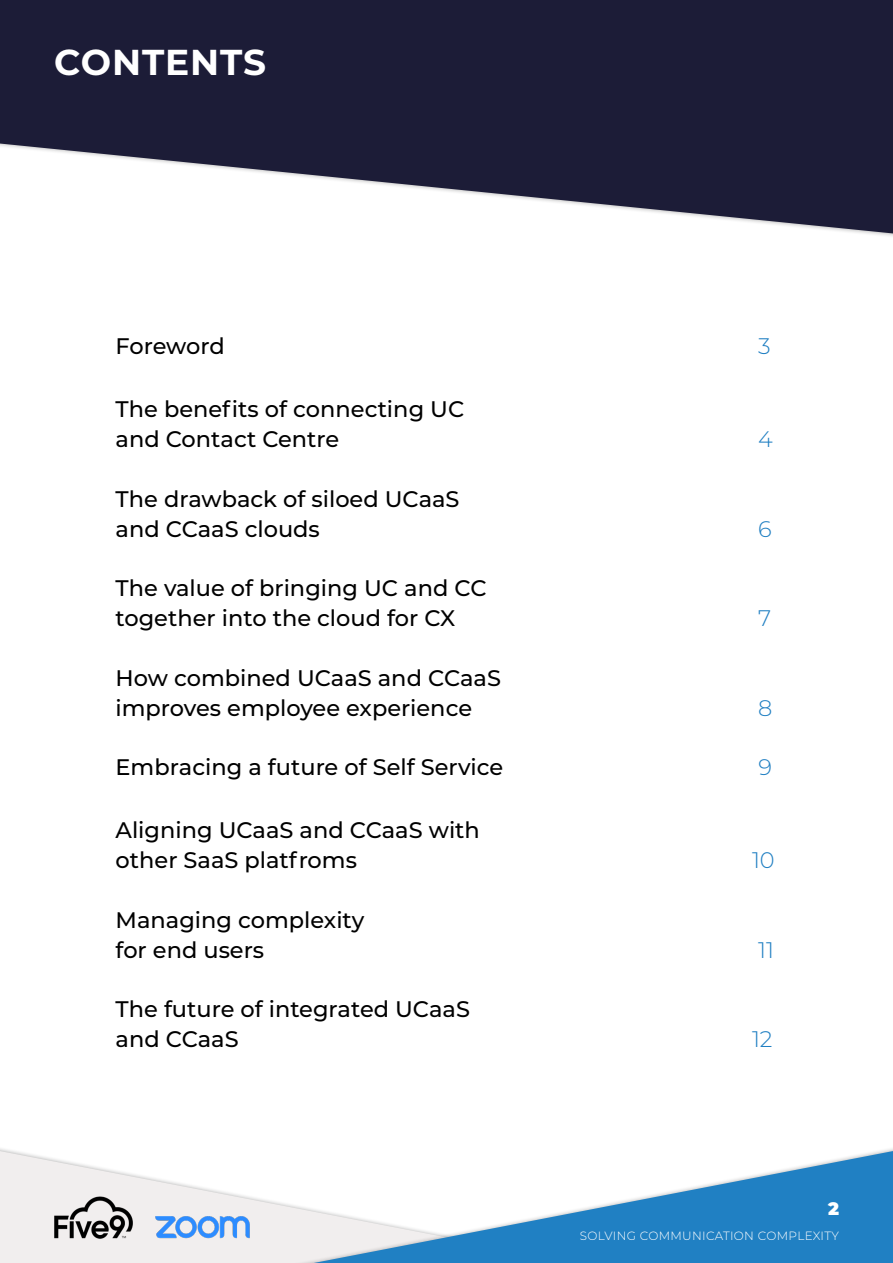
<style>
.page{position:relative;width:893px;height:1263px;background:#fff}
.page>*{position:absolute;margin:0;border:0;box-sizing:border-box;transform-origin:0 0}
.t1{font:700 36px "Montserrat";letter-spacing:.025em;color:#fff}
.t2{font:500 22.5px/30px "Montserrat";color:#000}
.t3{font:300 22.5px "Montserrat";color:#207fc2}
.t4{font:900 18px "Montserrat";color:#fff}
.t5{font:300 12px "Montserrat";letter-spacing:.025em;color:#fff}
</style>
<div class="page">
<svg style="left:0;top:0;width:893px;height:233px;fill:#1c1c37"></svg>
<svg style="left:0;top:1151px;width:211px;height:112px;fill:#f1eeee"></svg>
<div style="left:211px;top:1144px;width:682px;height:119px;background:#000;opacity:.3"></div>
<svg style="left:314px;top:1151px;width:579px;height:112px"></svg>
<img style="left:154px;top:1216px;width:97px;height:23px">
<img style="left:54px;top:1195px;width:78px;height:45px">
<h1 class="t1" style="left:54px;top:36px;width:214px">CONTENTS</h1>
<p class="t2" style="left:116px;top:330px;width:111px">Foreword</p>
<p class="t3" style="left:758px;top:331px;width:14px">3</p>
<p class="t2" style="left:116px;top:393px;width:350px">The benefits of connecting UC and Contact Centre</p>
<p class="t2" style="left:116px;top:483px;width:345px">The drawback of siloed UCaaS and CCaaS clouds</p>
<p class="t2" style="left:116px;top:572px;width:373px">The value of bringing UC and CC together into the cloud for CX</p>
<p class="t2" style="left:116px;top:662px;width:387px">How combined UCaaS and CCaaS improves employee experience</p>
<p class="t3" style="left:758px;top:424px;width:16px">4</p>
<p class="t3" style="left:758px;top:513px;width:15px">6</p>
<p class="t3" style="left:758px;top:603px;width:15px">7</p>
<p class="t3" style="left:758px;top:692px;width:16px">8</p>
<p class="t2" style="left:116px;top:751px;width:389px">Embracing a future of Self Service</p>
<p class="t3" style="left:758px;top:752px;width:15px">9</p>
<p class="t2" style="left:116px;top:814px;width:366px">Aligning UCaaS and CCaaS with other SaaS platfroms</p>
<p class="t2" style="left:116px;top:904px;width:250px">Managing complexity for end users</p>
<p class="t2" style="left:116px;top:993px;width:356px">The future of integrated UCaaS and CCaaS</p>
<p class="t3" style="left:752px;top:845px;width:24px">10</p>
<p class="t3" style="left:758px;top:934px;width:17px">11</p>
<p class="t3" style="left:752px;top:1024px;width:22px">12</p>
<p class="t4" style="left:828px;top:1195px;width:12px">2</p>
<p class="t5" style="left:580px;top:1227px;width:261px">SOLVING COMMUNICATION COMPLEXITY</p>
</div>
